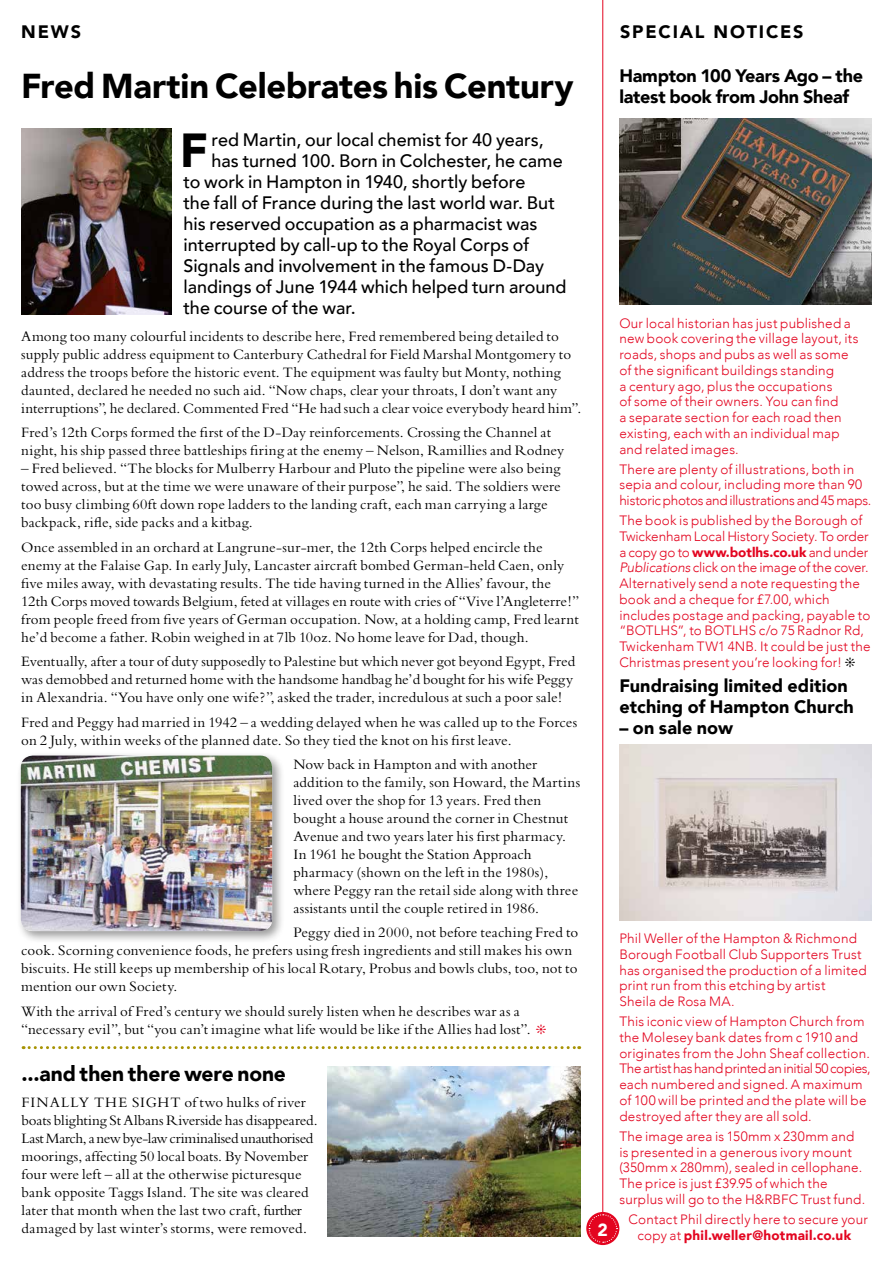
<style>
.page{position:relative;width:893px;height:1263px;background:#fff}
.page>*{position:absolute;margin:0;border:0;box-sizing:border-box;transform-origin:0 0}
.t1{font:900 47.7px "Avenir";color:#000}
.t2{font:900 34.5px "Avenir";letter-spacing:-.005em;color:#000}
.t3{font:900 21px "Avenir";letter-spacing:-.005em;color:#000}
.t4{font:500 18px "Avenir";color:#000}
.t5{font:900 18px/21px "Avenir";letter-spacing:.005em;color:#000}
.t6{font:900 18px/21px "Avenir";letter-spacing:-.015em;color:#000}
.t7{font:900 18px "Avenir";letter-spacing:.1em;color:#000}
.t8{font:900 17.55px "Avenir";color:#fff}
.t9{font:15px/18px "Bembo";letter-spacing:.01em;color:#000}
.t10{font:300 13.5px/15.8px "Avenir";letter-spacing:.015em;color:#e30520}
.s1{color:#e30520}
.s2{font-weight:900}
.s3{font-style:italic}
.s4{color:#000}
</style>
<div class="page">
<hr style="left:602px;top:0;width:1px;height:1216px;background:#e30520">
<svg style="left:586px;top:1212px;width:33px;height:33px"></svg>
<svg style="left:588px;top:1214px;width:30px;height:29px"></svg>
<svg style="left:23px;top:1046px;width:557px;height:3px"></svg>
<img style="left:21px;top:128px;width:150px;height:187px">
<img style="left:619px;top:119px;width:253px;height:185px">
<img style="left:619px;top:744px;width:253px;height:177px">
<img style="left:328px;top:1066px;width:252px;height:170px">
<div style="left:16px;top:751px;width:269px;height:192px;background:#000;opacity:.4"></div>
<img style="left:21px;top:755px;width:251px;height:176px">
<p class="t5" style="left:21px;top:21px;width:61px">NEWS</p>
<p class="t7" style="left:620px;top:17px;width:185px">SPECIAL NOTICES</p>
<h2 class="t2" style="left:21px;top:57px;width:554px">Fred Martin Celebrates his Century</h2>
<h1 class="t1" style="left:180px;top:110px;width:30px">F</h1>
<p class="t4" style="left:212px;top:125px;width:334px">red Martin, our local chemist for 40 years,</p>
<p class="t4" style="left:212px;top:146px;width:353px">has turned 100. Born in Colchester, he came</p>
<p class="t4" style="left:183px;top:167px;width:343px">to work in Hampton in 1940, shortly before</p>
<p class="t4" style="left:183px;top:188px;width:373px">the fall of France during the last world war. But</p>
<p class="t4" style="left:183px;top:209px;width:356px">his reserved occupation as a pharmacist was</p>
<p class="t4" style="left:183px;top:230px;width:347px">interrupted by call-up to the Royal Corps of</p>
<p class="t4" style="left:183px;top:251px;width:362px">Signals and involvement in the famous D-Day</p>
<p class="t4" style="left:183px;top:272px;width:385px">landings of June 1944 which helped turn around</p>
<p class="t4" style="left:183px;top:293px;width:174px">the course of the war.</p>
<p class="t9" style="left:21px;top:327px;width:562px">Among too many colourful incidents to describe here, Fred remembered being detailed to supply public address equipment to Canterbury Cathedral for Field Marshal Montgomery to address the troops before the historic event. The equipment was faulty but Monty, nothing daunted, declared he needed no such aid. “Now chaps, clear your throats, I don’t want any interruptions”, he declared. Commented Fred “He had such a clear voice everybody heard him”.</p>
<p class="t9" style="left:21px;top:423px;width:545px">Fred’s 12th Corps formed the first of the D-Day reinforcements. Crossing the Channel at night, his ship passed three battleships firing at the enemy – Nelson, Ramillies and Rodney</p>
<p class="t9" style="left:21px;top:459px;width:541px">– Fred believed. “The blocks for Mulberry Harbour and Pluto the pipeline were also being towed across, but at the time we were unaware of their purpose”, he said. The soldiers were too busy climbing 60ft down rope ladders to the landing craft, each man carrying a large backpack, rifle, side packs and a kitbag.</p>
<p class="t9" style="left:21px;top:538px;width:560px">Once assembled in an orchard at Langrune-sur-mer, the 12th Corps helped encircle the enemy at the Falaise Gap. In early July, Lancaster aircraft bombed German-held Caen, only five miles away, with devastating results. The tide having turned in the Allies’ favour, the 12th Corps moved towards Belgium, feted at villages en route with cries of “Vive l’Angleterre!” from people freed from five years of German occupation. Now, at a holding camp, Fred learnt he’d become a father. Robin weighed in at 7lb 10oz. No home leave for Dad, though.</p>
<p class="t9" style="left:21px;top:652px;width:555px">Eventually, after a tour of duty supposedly to Palestine but which never got beyond Egypt, Fred was demobbed and returned home with the handsome handbag he’d bought for his wife Peggy in Alexandria. “You have only one wife?”, asked the trader, incredulous at such a poor sale!</p>
<p class="t9" style="left:21px;top:712px;width:558px">Fred and Peggy had married in 1942 – a wedding delayed when he was called up to the Forces on 2 July, within weeks of the planned date. So they tied the knot on his first leave.</p>
<p class="t9" style="left:293px;top:755px;width:288px">Now back in Hampton and with another addition to the family, son Howard, the Martins lived over the shop for 13 years. Fred then bought a house around the corner in Chestnut Avenue and two years later his first pharmacy.<br>In 1961 he bought the Station Approach pharmacy (shown on the left in the 1980s), where Peggy ran the retail side along with three assistants until the couple retired in 1986.</p>
<p class="t9" style="left:21px;top:923px;width:559px;text-indent:272px">Peggy died in 2000, not before teaching Fred to cook. Scorning convenience foods, he prefers using fresh ingredients and still makes his own biscuits. He still keeps up membership of his local Rotary, Probus and bowls clubs, too, not to mention our own Society.</p>
<p class="t9" style="left:21px;top:1002px;width:527px">With the arrival of Fred’s century we should surely listen when he describes war as a “necessary evil”, but “you can’t imagine what life would be like if the Allies had lost”. <span class="s1">❊</span></p>
<h3 class="t3" style="left:22px;top:1055px;width:266px">...and then there were none</h3>
<p class="t9" style="left:22px;top:1093px;width:298px">FINALLY THE SIGHT of two hulks of river boats blighting St Albans Riverside has disappeared.<br>Last March, a new bye-law criminalised unauthorised moorings, affecting 50 local boats. By November four were left – all at the otherwise picturesque bank opposite Taggs Island. The site was cleared later that month when the last two craft, further damaged by last winter’s storms, were removed.</p>
<p class="t6" style="left:619px;top:65px;width:245px">Hampton 100 Years Ago – the latest book from John Sheaf</p>
<p class="t10" style="left:619px;top:315px;width:241px">Our local historian has just published a new book covering the village layout, its roads, shops and pubs as well as some of the significant buildings standing<br>a century ago, plus the occupations<br>of some of their owners. You can find<br>a separate section for each road then existing, each with an individual map and related images.</p>
<p class="t10" style="left:619px;top:461px;width:254px">There are plenty of illustrations, both in sepia and colour, including more than 90 historic photos and illustrations and 45 maps.</p>
<p class="t10" style="left:619px;top:513px;width:253px">The book is published by the Borough of Twickenham Local History Society. To order a copy go to <span class="s2">www.botlhs.co.uk</span> and under <span class="s3">Publications</span> click on the image of the cover.<br>Alternatively send a note requesting the book and a cheque for £7.00, which includes postage and packing, payable to “BOTLHS”, to BOTLHS c/o 75 Radnor Rd, Twickenham TW1 4NB. It could be just the Christmas present you’re looking for! <span class="s4">❊</span></p>
<p class="t5" style="left:619px;top:675px;width:236px">Fundraising limited edition etching of Hampton Church</p>
<p class="t5" style="left:619px;top:717px;width:115px">– on sale now</p>
<p class="t8" style="left:598px;top:1214px;width:12px">2</p>
<p class="t10" style="left:619px;top:931px;width:249px">Phil Weller of the Hampton &amp; Richmond Borough Football Club Supporters Trust has organised the production of a limited print run from this etching by artist<br>Sheila de Rosa MA.</p>
<p class="t10" style="left:619px;top:1014px;width:253px">This iconic view of Hampton Church from the Molesey bank dates from c 1910 and originates from the John Sheaf collection.<br>The artist has hand printed an initial 50 copies, each numbered and signed. A maximum of 100 will be printed and the plate will be destroyed after they are all sold.</p>
<p class="t10" style="left:619px;top:1128px;width:247px">The image area is 150mm x 230mm and is presented in a generous ivory mount (350mm x 280mm), sealed in cellophane.<br>The price is just £39.95 of which the surplus will go to the H&amp;RBFC Trust fund.</p>
<p class="t10" style="left:628px;top:1211px;width:241px;text-align:center">Contact Phil directly here to secure your copy at <span class="s2">phil.weller@hotmail.co.uk</span></p>
</div>
